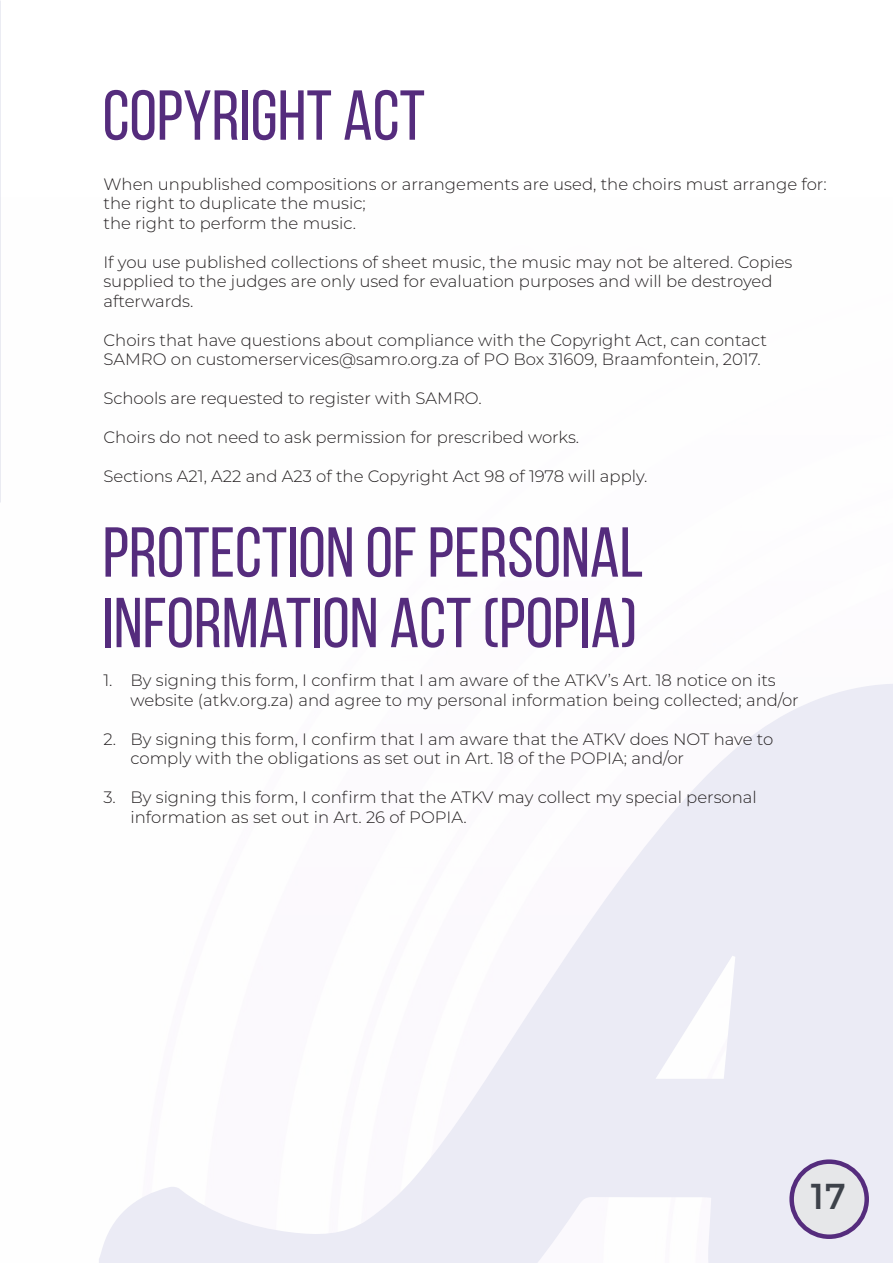
<style>
.page{position:relative;width:893px;height:1263px;background:#fff}
.page>*{position:absolute;margin:0;border:0;box-sizing:border-box;transform-origin:0 0}
.t1{font:70.5px/70.5px "Bebas Neue";color:#552c7d}
.t2{font:36px "Montserrat";color:#3d424a}
.t3{font:300 16.5px/19.5px "Montserrat";color:#231f20}
</style>
<div class="page">
<svg style="left:99px;top:684px;width:794px;height:579px"></svg>
<div style="left:792px;top:1162px;width:74px;height:74px;background:#e6e7e9;border-radius:50%"></div>
<div style="left:789px;top:1159px;width:80px;height:80px;border:4px solid #552c7d;border-radius:50%"></div>
<h1 class="t1" style="left:103px;top:80px;width:324px">COPYRIGHT ACT</h1>
<p class="t3" style="left:103px;top:174px;width:725px">When unpublished compositions or arrangements are used, the choirs must arrange for: the right to duplicate the music;<br>the right to perform the music.</p>
<p class="t3" style="left:103px;top:252px;width:691px">If you use published collections of sheet music, the music may not be altered. Copies supplied to the judges are only used for evaluation purposes and will be destroyed afterwards.</p>
<p class="t3" style="left:103px;top:330px;width:665px">Choirs that have questions about compliance with the Copyright Act, can contact<br>SAMRO on customerservices@samro.org.za of PO Box 31609, Braamfontein, 2017.</p>
<p class="t3" style="left:103px;top:388px;width:380px">Schools are requested to register with SAMRO.</p>
<p class="t3" style="left:103px;top:427px;width:477px">Choirs do not need to ask permission for prescribed works.</p>
<p class="t3" style="left:103px;top:466px;width:546px">Sections A21, A22 and A23 of the Copyright Act 98 of 1978 will apply.</p>
<h1 class="t1" style="left:103px;top:516px;width:542px">PROTECTION OF PERSONAL<br>INFORMATION ACT (POPIA)</h1>
<p class="t3" style="left:130px;top:670px;width:670px;text-indent:-27px">1. By signing this form, I confirm that I am aware of the ATKV’s Art. 18 notice on its website (atkv.org.za) and agree to my personal information being collected; and/or</p>
<p class="t3" style="left:130px;top:729px;width:644px;text-indent:-27px">2. By signing this form, I confirm that I am aware that the ATKV does NOT have to comply with the obligations as set out in Art. 18 of the POPIA; and/or</p>
<p class="t3" style="left:130px;top:787px;width:628px;text-indent:-27px">3. By signing this form, I confirm that the ATKV may collect my special personal information as set out in Art. 26 of POPIA.</p>
<h2 class="t2" style="left:811px;top:1174px;width:36px">17</h2>
</div>
